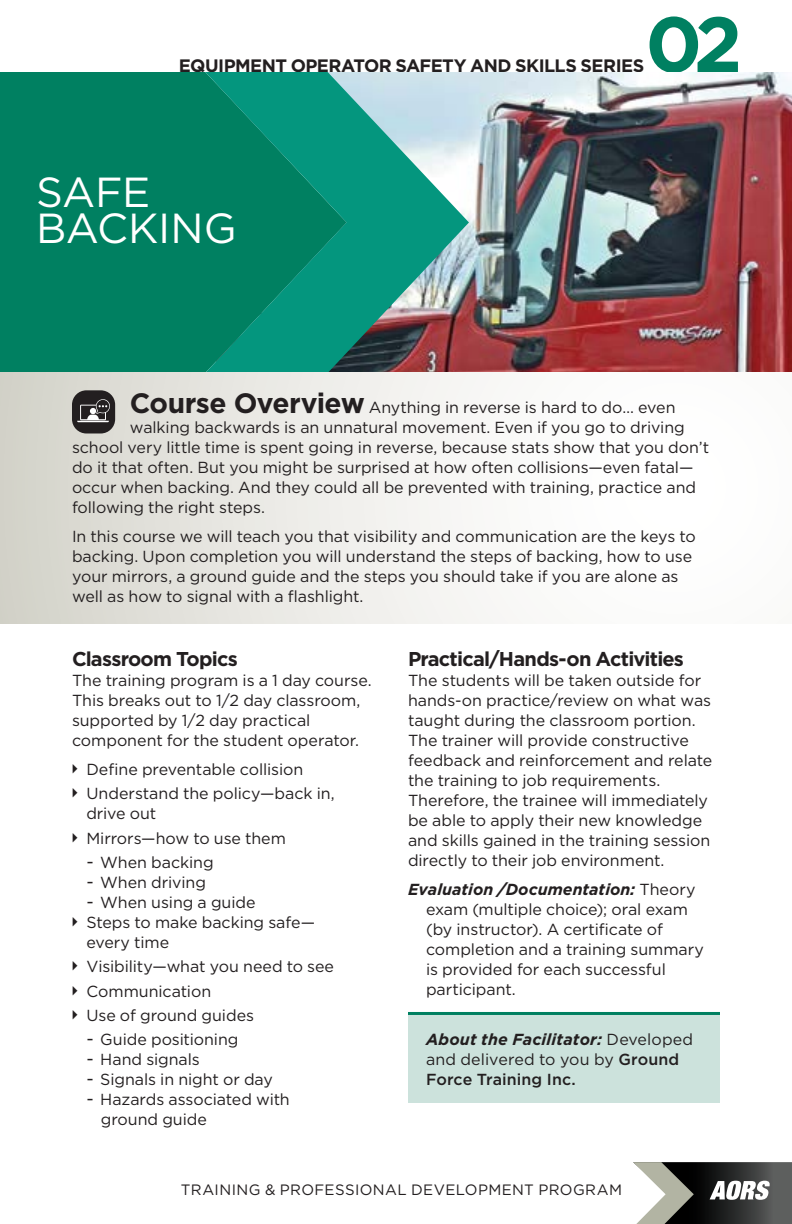
<style>
.page{position:relative;width:792px;height:1224px;background:#fff}
.page>*{position:absolute;margin:0;border:0;box-sizing:border-box;transform-origin:0 0}
.t1{font:700 78px "Gotham";color:#008061}
.t2{font:42px/36px "Gotham";letter-spacing:-.005em;color:#fff}
.t3{font:700 20px "Gotham";letter-spacing:-.04em;color:#231f20}
.t4{font:700 18px "Gotham";letter-spacing:-.03em;color:#231f20}
.t5{font:16px/20px "Gotham";letter-spacing:-.005em;color:#231f20}
.t6{font:15px "Gotham";letter-spacing:.025em;color:#231f20}
.s1{font-weight:700;font-size:28px}
.s2{font-size:18px}
.s3{font-weight:700;font-style:italic}
.s4{font-weight:500}
</style>
<div class="page">
<svg style="left:633px;top:1162px;width:159px;height:62px"></svg>
<img style="left:469px;top:72px;width:323px;height:301px">
<div style="left:0;top:72px;width:205px;height:301px;background:#008061"></div>
<svg style="left:205px;top:72px;width:264px;height:301px;background:#309584"></svg>
<div style="left:408px;top:1013px;width:312px;height:90px;background:#cce2dc"></div>
<hr style="left:408px;top:1012px;width:312px;height:3px;background:#008061">
<div style="left:0;top:373px;width:792px;height:251px;background:linear-gradient(to right,#d9d8d0,#fff)"></div>
<div style="left:72px;top:390px;width:43px;height:43px;background:#231f20;border-radius:14px"></div>
<svg style="left:77px;top:399px;width:33px;height:23px"></svg>
<h1 class="t1" style="left:645px;top:-1px;width:98px">02</h1>
<p class="t4" style="left:179px;top:55px;width:467px">EQUIPMENT OPERATOR SAFETY AND SKILLS SERIES</p>
<h2 class="t2" style="left:36px;top:173px;width:202px">SAFE<br>BACKING</h2>
<p class="t5" style="left:130px;top:398px;width:547px"><span class="s1">Course Overview</span> Anything in reverse is hard to do… even</p>
<p class="t5" style="left:130px;top:418px;width:556px">walking backwards is an unnatural movement. Even if you go to driving</p>
<p class="t5" style="left:72px;top:438px;width:639px">school very little time is spent going in reverse, because stats show that you don’t</p>
<p class="t5" style="left:72px;top:458px;width:623px">do it that often. But you might be surprised at how often collisions—even fatal—</p>
<p class="t5" style="left:72px;top:478px;width:626px">occur when backing. And they could all be prevented with training, practice and</p>
<p class="t5" style="left:72px;top:498px;width:195px">following the right steps.</p>
<p class="t5" style="left:72px;top:527px;width:625px">In this course we will teach you that visibility and communication are the keys to backing. Upon completion you will understand the steps of backing, how to use your mirrors, a ground guide and the steps you should take if you are alone as well as how to signal with a flashlight.</p>
<p class="t3" style="left:72px;top:647px;width:167px">Classroom Topics</p>
<p class="t5" style="left:72px;top:670px;width:301px">The training program is a 1 day course.<br>This breaks out to 1/2 day classroom, supported by 1/2 day practical component for the student operator.</p>
<p class="t5" style="left:86px;top:757px;width:250px;line-height:24.4px">Define preventable collision<br>Understand the policy—back in,</p>
<p class="t5" style="left:86px;top:801px;width:201px;line-height:24.4px">drive out<br>Mirrors—how to use them</p>
<p class="t5" style="left:86px;top:852px;width:129px"><span class="s2">-</span> When backing</p>
<p class="t5" style="left:86px;top:872px;width:121px"><span class="s2">-</span> When driving</p>
<p class="t5" style="left:86px;top:892px;width:230px"><span class="s2">-</span> When using a guide<br>Steps to make backing safe— every time</p>
<p class="t5" style="left:86px;top:954px;width:249px;line-height:24.4px">Visibility—what you need to see<br>Communication<br>Use of ground guides</p>
<p class="t5" style="left:86px;top:1029px;width:154px"><span class="s2">-</span> Guide positioning</p>
<p class="t5" style="left:86px;top:1049px;width:115px"><span class="s2">-</span> Hand signals</p>
<p class="t5" style="left:86px;top:1069px;width:188px"><span class="s2">-</span> Signals in night or day</p>
<p class="t5" style="left:101px;top:1089px;width:190px;text-indent:-14px"><span class="s2">-</span> Hazards associated with ground guide</p>
<p class="t3" style="left:408px;top:647px;width:278px">Practical/Hands-on Activities</p>
<p class="t5" style="left:408px;top:670px;width:306px">The students will be taken outside for hands-on practice/review on what was taught during the classroom portion.<br>The trainer will provide constructive feedback and reinforcement and relate the training to job requirements.<br>Therefore, the trainee will immediately be able to apply their new knowledge and skills gained in the training session directly to their job environment.</p>
<p class="t5" style="left:426px;top:879px;width:280px;text-indent:-18px"><span class="s3">Evaluation /Documentation:</span> Theory exam (multiple choice); oral exam (by instructor). A certificate of completion and a training summary is provided for each successful participant.</p>
<p class="t5" style="left:426px;top:1029px;width:269px"><span class="s3">About the Facilitator:</span> Developed and delivered to you by <span class="s4">Ground<br>Force Training Inc.</span></p>
<p class="t6" style="left:181px;top:1182px;width:443px">TRAINING &amp; PROFESSIONAL DEVELOPMENT PROGRAM</p>
</div>
